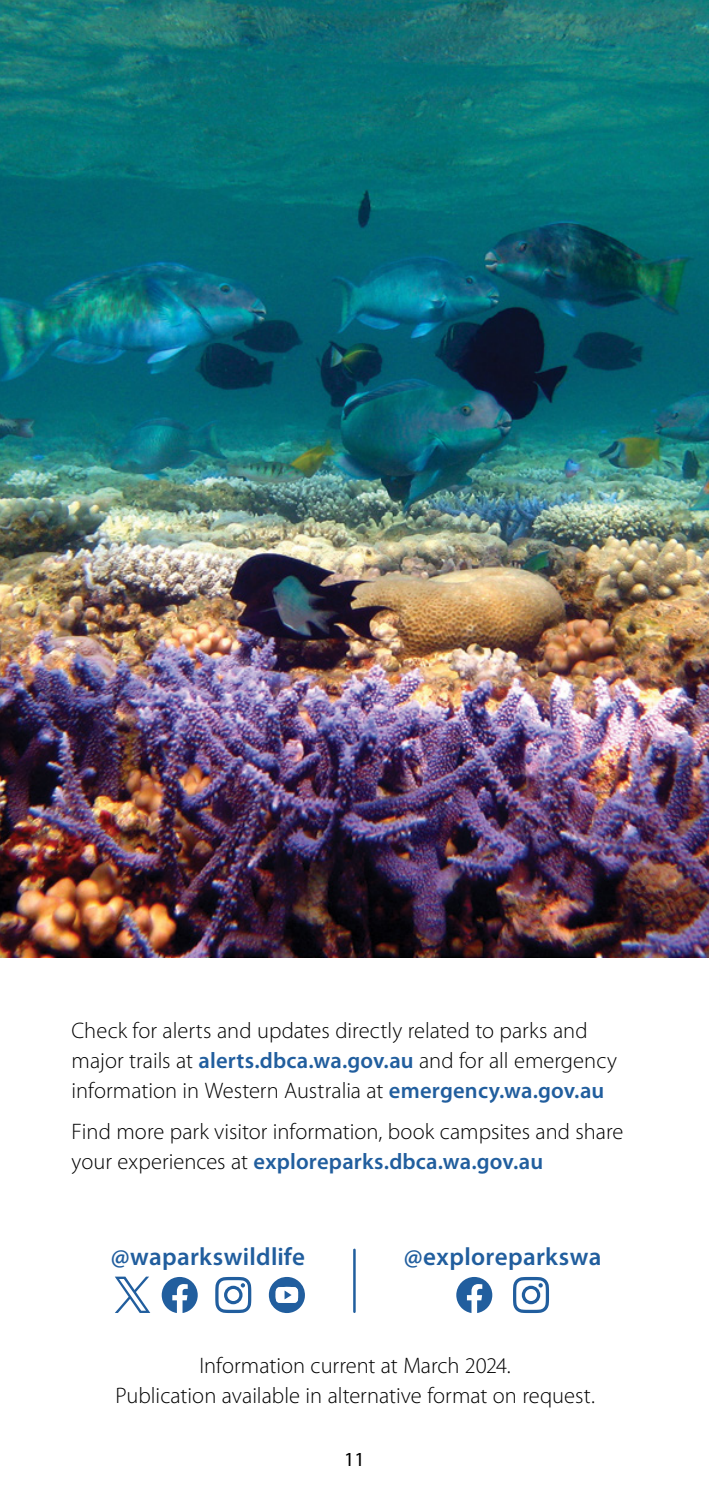
<style>
.page{position:relative;width:709px;height:1489px;background:#fff}
.page>*{position:absolute;margin:0;border:0;box-sizing:border-box;transform-origin:0 0}
.t1{font:600 25px "Myriad Pro";letter-spacing:.01em;color:#215e9e}
.t2{font:300 22.5px/30px "Myriad Pro";color:#000}
.t3{font:20px "Myriad Pro";color:#000}
.s1{font-weight:600;color:#215e9e}
</style>
<div class="page">
<img style="left:0;top:0;width:709px;height:957px">
<svg style="left:456px;top:1277px;width:36px;height:35px"></svg>
<svg style="left:513px;top:1276px;width:36px;height:36px"></svg>
<hr style="left:353px;top:1249px;width:3px;height:62px;background:#215e9e">
<svg style="left:162px;top:1277px;width:36px;height:35px"></svg>
<svg style="left:215px;top:1276px;width:36px;height:36px"></svg>
<svg style="left:269px;top:1277px;width:36px;height:35px"></svg>
<svg style="left:115px;top:1276px;width:35px;height:36px"></svg>
<p class="t2" style="left:72px;top:1015px;width:547px">Check for alerts and updates directly related to parks and major trails at <span class="s1">alerts.dbca.wa.gov.au</span> and for all emergency information in Western Australia at <span class="s1">emergency.wa.gov.au</span></p>
<p class="t2" style="left:72px;top:1115px;width:553px">Find more park visitor information, book campsites and share your experiences at <span class="s1">exploreparks.dbca.wa.gov.au</span></p>
<p class="t1" style="left:111px;top:1240px;width:195px">@waparkswildlife</p>
<p class="t1" style="left:404px;top:1240px;width:199px">@exploreparkswa</p>
<p class="t2" style="left:115px;top:1349px;width:481px;text-align:center">Information current at March 2024.<br>Publication available in alternative format on request.</p>
<p class="t3" style="left:344px;top:1446px;width:22px">11</p>
</div>
